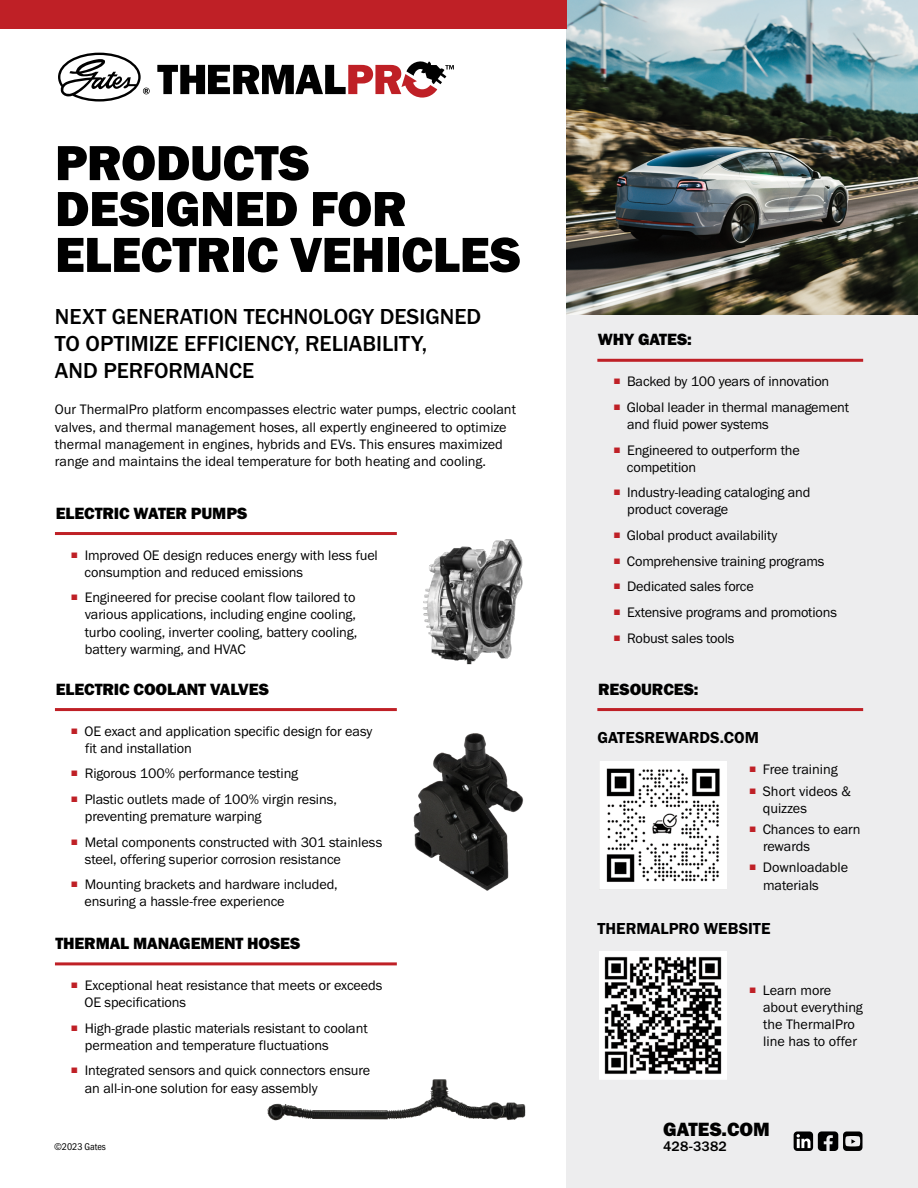
<style>
.page{position:relative;width:918px;height:1188px;background:#fff}
.page>*{position:absolute;margin:0;border:0;box-sizing:border-box;transform-origin:0 0}
._34pt_HEAVY_CAPS_BLACK{font:51px/45.9px "Franklin Gothic URW Hea";letter-spacing:-.01em;color:#000}
._15pt_BOOK_BLACK{font:500 22.5px/27px "Franklin Gothic URW";color:#000}
._13_25pt_HEAVY_CAPS_BLACK{font:19.8px "Franklin Gothic URW Hea";letter-spacing:-.005em;color:#000}
._11_25pt_HEAVY_CAPS_WHITE{font:16.8px "Franklin Gothic URW Hea";letter-spacing:-.01em;color:#000}
._9_5pt_Demi{font:16.5px "Franklin Gothic URW Dem";color:#000}
._9_5pt_MEDIUM_WHITE{font:14.25px/17.1px "Franklin Gothic URW Boo";letter-spacing:-.005em;color:#000}
._15pt_BOOK_BLACK-2{font:14.25px/17.1px "Franklin Gothic URW Boo";color:#000}
._9_5pt_MEDIUM_CAPS_BLACK{font:500 14.25px "Franklin Gothic URW";letter-spacing:.01em;color:#000}
._6_75_BOOK_COND_BLACK{font:10.2px "Franklin Gothic URW Con Boo";color:#000}
.s1{font-family:"Times New Roman";font-size:12px;color:#bf2026}
</style>
<div class="page">
<div style="left:567px;top:0;width:351px;height:1188px;background:#ededee"></div>
<img style="left:567px;top:0;width:351px;height:314px">
<div style="left:0;top:0;width:567px;height:28px;background:#bf2026"></div>
<hr style="left:55px;top:532px;width:342px;height:3px;background:#bf2026">
<hr style="left:597px;top:359px;width:266px;height:3px;background:#bf2026">
<hr style="left:597px;top:708px;width:266px;height:3px;background:#bf2026">
<hr style="left:55px;top:962px;width:342px;height:3px;background:#bf2026">
<hr style="left:55px;top:708px;width:342px;height:3px;background:#bf2026">
<img style="left:423px;top:539px;width:100px;height:126px">
<img style="left:267px;top:1079px;width:259px;height:42px">
<img style="left:600px;top:761px;width:127px;height:128px">
<img style="left:600px;top:952px;width:127px;height:128px">
<svg style="left:58px;top:53px;width:92px;height:49px"></svg>
<svg style="left:157px;top:61px;width:297px;height:37px"></svg>
<img style="left:413px;top:733px;width:111px;height:158px">
<svg style="left:794px;top:1131px;width:68px;height:20px"></svg>
<h1 class="_34pt_HEAVY_CAPS_BLACK" style="left:55px;top:139px;width:467px">PRODUCTS<br>DESIGNED FOR<br>ELECTRIC VEHICLES</h1>
<p class="_15pt_BOOK_BLACK" style="left:55px;top:303px;width:428px">NEXT GENERATION TECHNOLOGY DESIGNED<br>TO OPTIMIZE EFFICIENCY, RELIABILITY,<br>AND PERFORMANCE</p>
<p class="_15pt_BOOK_BLACK-2" style="left:55px;top:401px;width:463px">Our ThermalPro platform encompasses electric water pumps, electric coolant valves, and thermal management hoses, all expertly engineered to optimize thermal management in engines, hybrids and EVs. This ensures maximized range and maintains the ideal temperature for both heating and cooling.</p>
<h2 class="_11_25pt_HEAVY_CAPS_WHITE" style="left:56px;top:502px;width:193px">ELECTRIC WATER PUMPS</h2>
<p class="_9_5pt_MEDIUM_WHITE" style="left:85px;top:546px;width:295px;text-indent:-14px"><span class="s1">■</span> Improved OE design reduces energy with less fuel consumption and reduced emissions</p>
<p class="_9_5pt_MEDIUM_WHITE" style="left:85px;top:589px;width:274px;text-indent:-14px"><span class="s1">■</span> Engineered for precise coolant flow tailored to various applications, including engine cooling, turbo cooling, inverter cooling, battery cooling, battery warming, and HVAC</p>
<h2 class="_11_25pt_HEAVY_CAPS_WHITE" style="left:56px;top:678px;width:215px">ELECTRIC COOLANT VALVES</h2>
<p class="_9_5pt_MEDIUM_WHITE" style="left:85px;top:722px;width:289px;text-indent:-14px"><span class="s1">■</span> OE exact and application specific design for easy fit and installation</p>
<p class="_9_5pt_MEDIUM_WHITE" style="left:71px;top:765px;width:229px"><span class="s1">■</span> Rigorous 100% performance testing</p>
<p class="_9_5pt_MEDIUM_WHITE" style="left:85px;top:790px;width:254px;text-indent:-14px"><span class="s1">■</span> Plastic outlets made of 100% virgin resins, preventing premature warping</p>
<p class="_9_5pt_MEDIUM_WHITE" style="left:85px;top:833px;width:299px;text-indent:-14px"><span class="s1">■</span> Metal components constructed with 301 stainless steel, offering superior corrosion resistance</p>
<p class="_9_5pt_MEDIUM_WHITE" style="left:85px;top:876px;width:255px;text-indent:-14px"><span class="s1">■</span> Mounting brackets and hardware included, ensuring a hassle-free experience</p>
<h2 class="_11_25pt_HEAVY_CAPS_WHITE" style="left:56px;top:932px;width:246px">THERMAL MANAGEMENT HOSES</h2>
<p class="_9_5pt_MEDIUM_WHITE" style="left:84px;top:976px;width:300px;text-indent:-14px"><span class="s1">■</span> Exceptional heat resistance that meets or exceeds<br>OE specifications</p>
<p class="_9_5pt_MEDIUM_WHITE" style="left:85px;top:1019px;width:284px;text-indent:-14px"><span class="s1">■</span> High-grade plastic materials resistant to coolant permeation and temperature fluctuations</p>
<p class="_9_5pt_MEDIUM_WHITE" style="left:85px;top:1062px;width:287px;text-indent:-14px"><span class="s1">■</span> Integrated sensors and quick connectors ensure an all-in-one solution for easy assembly</p>
<h2 class="_11_25pt_HEAVY_CAPS_WHITE" style="left:598px;top:329px;width:95px">WHY GATES:</h2>
<p class="_9_5pt_MEDIUM_WHITE" style="left:613px;top:373px;width:217px"><span class="s1">■</span> Backed by 100 years of innovation</p>
<p class="_9_5pt_MEDIUM_WHITE" style="left:627px;top:398px;width:224px;text-indent:-14px"><span class="s1">■</span> Global leader in thermal management and fluid power systems</p>
<p class="_9_5pt_MEDIUM_WHITE" style="left:627px;top:441px;width:174px;text-indent:-14px"><span class="s1">■</span> Engineered to outperform the competition</p>
<p class="_9_5pt_MEDIUM_WHITE" style="left:627px;top:484px;width:185px;text-indent:-14px"><span class="s1">■</span> Industry-leading cataloging and product coverage</p>
<p class="_9_5pt_MEDIUM_WHITE" style="left:613px;top:527px;width:166px"><span class="s1">■</span> Global product availability</p>
<p class="_9_5pt_MEDIUM_WHITE" style="left:613px;top:552px;width:213px"><span class="s1">■</span> Comprehensive training programs</p>
<p class="_9_5pt_MEDIUM_WHITE" style="left:613px;top:578px;width:142px"><span class="s1">■</span> Dedicated sales force</p>
<p class="_9_5pt_MEDIUM_WHITE" style="left:613px;top:603px;width:225px"><span class="s1">■</span> Extensive programs and promotions</p>
<p class="_9_5pt_MEDIUM_WHITE" style="left:613px;top:629px;width:123px"><span class="s1">■</span> Robust sales tools</p>
<h2 class="_11_25pt_HEAVY_CAPS_WHITE" style="left:598px;top:678px;width:102px">RESOURCES:</h2>
<p class="_9_5pt_Demi" style="left:597px;top:728px;width:163px">GATESREWARDS.COM</p>
<p class="_9_5pt_MEDIUM_WHITE" style="left:749px;top:761px;width:90px"><span class="s1">■</span> Free training</p>
<p class="_9_5pt_MEDIUM_WHITE" style="left:763px;top:782px;width:89px;text-indent:-14px"><span class="s1">■</span> Short videos &amp; quizzes</p>
<p class="_9_5pt_MEDIUM_WHITE" style="left:763px;top:820px;width:99px;text-indent:-14px"><span class="s1">■</span> Chances to earn rewards</p>
<p class="_9_5pt_MEDIUM_WHITE" style="left:763px;top:859px;width:87px;text-indent:-14px"><span class="s1">■</span> Downloadable materials</p>
<p class="_9_5pt_Demi" style="left:597px;top:918px;width:175px">THERMALPRO WEBSITE</p>
<p class="_9_5pt_MEDIUM_WHITE" style="left:763px;top:982px;width:101px;text-indent:-14px"><span class="s1">■</span> Learn more about everything the ThermalPro line has to offer</p>
<p class="_13_25pt_HEAVY_CAPS_BLACK" style="left:663px;top:1117px;width:108px">GATES.COM</p>
<p class="_6_75_BOOK_COND_BLACK" style="left:54px;top:1140px;width:53px">©2023 Gates</p>
<p class="_9_5pt_MEDIUM_CAPS_BLACK" style="left:663px;top:1137px;width:65px">428-3382</p>
</div>
